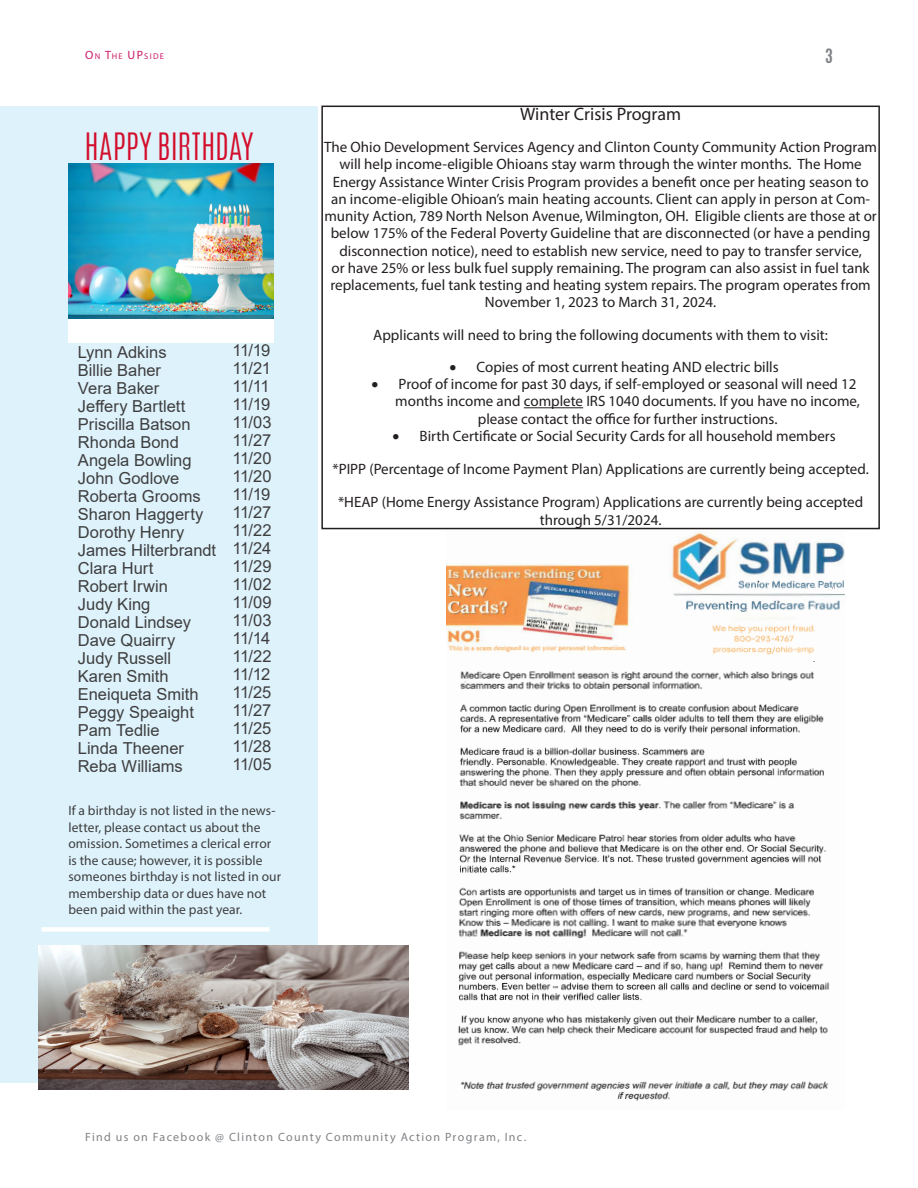
<style>
.page{position:relative;width:918px;height:1188px;background:#fff}
.page>*{position:absolute;margin:0;border:0;box-sizing:border-box;transform-origin:0 0}
.Title_01{font:300 31.5px "Antonio";letter-spacing:.005em;color:#d30d2b}
.t1{font:18px "Myriad Pro";color:#231f20}
.Box_03_Text_02{font:16.5px "Arial";color:#3e3e3f}
.MP_Number_02{font:700 16.5px "Antonio";color:#808285}
.t2{font:15px/17.2px "Myriad Pro";color:#231f20;text-align:center}
.Box_03_Text_02-2{font:13.5px/16.5px "Myriad Pro";letter-spacing:.005em;color:#3e3e3f}
.MP_Footer_02{font:12px "Myriad Pro";letter-spacing:.105em;color:#808285}
.MP_Text_02{font:8.4px "Myriad Pro";letter-spacing:.155em;color:#cc1b68}
.s1{font-size:12px}
</style>
<div class="page">
<div style="left:0;top:106px;width:317px;height:976px;background:#def2fb"></div>
<div style="left:68px;top:164px;width:206px;height:176px;background:#fff"></div>
<img style="left:68px;top:164px;width:206px;height:154px">
<div style="left:321px;top:106px;width:559px;height:423px;border:2px solid #231f20"></div>
<hr style="left:524px;top:407px;width:59px;height:1px;background:#231f20">
<img style="left:38px;top:945px;width:371px;height:145px">
<img style="left:446px;top:531px;width:398px;height:112px">
<img style="left:685px;top:579px;width:159px;height:35px">
<img style="left:455px;top:615px;width:379px;height:486px">
<img style="left:712px;top:623px;width:105px;height:33px">
<img style="left:448px;top:643px;width:179px;height:11px">
<img style="left:543px;top:586px;width:75px;height:13px">
<img style="left:526px;top:616px;width:29px;height:7px">
<img style="left:526px;top:602px;width:59px;height:14px">
<svg style="left:811px;top:660px;width:6px;height:3px"></svg>
<svg style="left:801px;top:607px;width:5px;height:4px"></svg>
<svg style="left:812px;top:601px;width:5px;height:7px"></svg>
<svg style="left:745px;top:601px;width:19px;height:12px"></svg>
<svg style="left:709px;top:600px;width:25px;height:10px"></svg>
<svg style="left:773px;top:600px;width:8px;height:4px"></svg>
<svg style="left:830px;top:586px;width:6px;height:3px"></svg>
<svg style="left:803px;top:586px;width:15px;height:4px"></svg>
<svg style="left:742px;top:580px;width:30px;height:10px"></svg>
<div style="left:41px;top:927px;width:229px;height:5px;background:#fff"></div>
<p class="MP_Text_02" style="left:85px;top:51px;width:81px"><span class="s1">O</span>N <span class="s1">T</span>HE <span class="s1">UP</span>SIDE</p>
<p class="Title_01" style="left:85px;top:124px;width:170px">HAPPY BIRTHDAY</p>
<p class="Box_03_Text_02" style="left:232px;top:339px;width:39px">11/19</p>
<p class="Box_03_Text_02" style="left:232px;top:357px;width:40px">11/21</p>
<p class="Box_03_Text_02" style="left:232px;top:375px;width:39px">11/11</p>
<p class="Box_03_Text_02" style="left:232px;top:393px;width:39px">11/19</p>
<p class="Box_03_Text_02" style="left:232px;top:411px;width:41px">11/03</p>
<p class="Box_03_Text_02" style="left:232px;top:429px;width:40px">11/27</p>
<p class="Box_03_Text_02" style="left:232px;top:447px;width:41px">11/20</p>
<p class="Box_03_Text_02" style="left:232px;top:465px;width:41px">11/20</p>
<p class="Box_03_Text_02" style="left:232px;top:483px;width:39px">11/19</p>
<p class="Box_03_Text_02" style="left:232px;top:501px;width:40px">11/27</p>
<p class="Box_03_Text_02" style="left:232px;top:519px;width:41px">11/22</p>
<p class="Box_03_Text_02" style="left:232px;top:537px;width:40px">11/24</p>
<p class="Box_03_Text_02" style="left:232px;top:555px;width:41px">11/29</p>
<p class="Box_03_Text_02" style="left:232px;top:573px;width:41px">11/02</p>
<p class="Box_03_Text_02" style="left:232px;top:591px;width:41px">11/09</p>
<p class="Box_03_Text_02" style="left:232px;top:609px;width:41px">11/03</p>
<p class="Box_03_Text_02" style="left:232px;top:627px;width:39px">11/14</p>
<p class="Box_03_Text_02" style="left:232px;top:645px;width:41px">11/22</p>
<p class="Box_03_Text_02" style="left:232px;top:663px;width:39px">11/12</p>
<p class="Box_03_Text_02" style="left:232px;top:681px;width:40px">11/25</p>
<p class="Box_03_Text_02" style="left:232px;top:699px;width:40px">11/27</p>
<p class="Box_03_Text_02" style="left:232px;top:717px;width:40px">11/25</p>
<p class="Box_03_Text_02" style="left:232px;top:735px;width:41px">11/28</p>
<p class="Box_03_Text_02" style="left:232px;top:753px;width:41px">11/05</p>
<p class="Box_03_Text_02" style="left:78px;top:341px;width:90px">Lynn Adkins</p>
<p class="Box_03_Text_02" style="left:78px;top:359px;width:85px">Billie Baher</p>
<p class="Box_03_Text_02" style="left:78px;top:377px;width:83px">Vera Baker</p>
<p class="Box_03_Text_02" style="left:78px;top:395px;width:109px">Jeffery Bartlett</p>
<p class="Box_03_Text_02" style="left:78px;top:413px;width:114px">Priscilla Batson</p>
<p class="Box_03_Text_02" style="left:78px;top:431px;width:102px">Rhonda Bond</p>
<p class="Box_03_Text_02" style="left:78px;top:449px;width:115px">Angela Bowling</p>
<p class="Box_03_Text_02" style="left:78px;top:467px;width:103px">John Godlove</p>
<p class="Box_03_Text_02" style="left:78px;top:485px;width:124px">Roberta Grooms</p>
<p class="Box_03_Text_02" style="left:78px;top:503px;width:127px">Sharon Haggerty</p>
<p class="Box_03_Text_02" style="left:78px;top:521px;width:108px">Dorothy Henry</p>
<p class="Box_03_Text_02" style="left:78px;top:539px;width:140px">James Hilterbrandt</p>
<p class="Box_03_Text_02" style="left:78px;top:557px;width:77px">Clara Hurt</p>
<p class="Box_03_Text_02" style="left:78px;top:575px;width:92px">Robert Irwin</p>
<p class="Box_03_Text_02" style="left:78px;top:593px;width:74px">Judy King</p>
<p class="Box_03_Text_02" style="left:78px;top:611px;width:115px">Donald Lindsey</p>
<p class="Box_03_Text_02" style="left:78px;top:629px;width:99px">Dave Quairry</p>
<p class="Box_03_Text_02" style="left:78px;top:647px;width:95px">Judy Russell</p>
<p class="Box_03_Text_02" style="left:78px;top:665px;width:92px">Karen Smith</p>
<p class="Box_03_Text_02" style="left:78px;top:683px;width:122px">Eneiqueta Smith</p>
<p class="Box_03_Text_02" style="left:78px;top:701px;width:117px">Peggy Speaight</p>
<p class="Box_03_Text_02" style="left:78px;top:719px;width:83px">Pam Tedlie</p>
<p class="Box_03_Text_02" style="left:78px;top:737px;width:108px">Linda Theener</p>
<p class="Box_03_Text_02" style="left:78px;top:755px;width:106px">Reba Williams</p>
<p class="Box_03_Text_02-2" style="left:68px;top:802px;width:214px">If a birthday is not listed in the news&shy;letter, please contact us about the omission. Sometimes a clerical error is the cause; however, it is possible someones birthday is not listed in our membership data or dues have not been paid within the past year.</p>
<p class="MP_Number_02" style="left:825px;top:43px;width:9px">3</p>
<p class="t1" style="left:520px;top:103px;width:162px">Winter Crisis Program</p>
<p class="t2" style="left:324px;top:138px;width:554px">The Ohio Development Services Agency and Clinton County Community Action Program will help income-eligible Ohioans stay warm through the winter months. The Home Energy Assistance Winter Crisis Program provides a benefit once per heating season to an income-eligible Ohioan’s main heating accounts. Client can apply in person at Com&shy;munity Action, 789 North Nelson Avenue, Wilmington, OH. Eligible clients are those at or below 175% of the Federal Poverty Guideline that are disconnected (or have a pending disconnection notice), need to establish new service, need to pay to transfer service,<br>or have 25% or less bulk fuel supply remaining. The program can also assist in fuel tank replacements, fuel tank testing and heating system repairs. The program operates from November 1, 2023 to March 31, 2024.</p>
<p class="t2" style="left:373px;top:326px;width:456px">Applicants will need to bring the following documents with them to visit:</p>
<p class="t2" style="left:450px;top:358px;width:331px">• Copies of most current heating AND electric bills</p>
<p class="t2" style="left:372px;top:375px;width:487px">• Proof of income for past 30 days, if self-employed or seasonal will need 12</p>
<p class="t2" style="left:395px;top:392px;width:466px">months income and complete IRS 1040 documents. If you have no income,</p>
<p class="t2" style="left:478px;top:410px;width:301px">please contact the office for further instructions.</p>
<p class="t2" style="left:393px;top:427px;width:445px">• Birth Certificate or Social Security Cards for all household members</p>
<p class="t2" style="left:333px;top:460px;width:538px">*PIPP (Percentage of Income Payment Plan) Applications are currently being accepted.</p>
<p class="t2" style="left:338px;top:493px;width:527px;line-height:18px">*HEAP (Home Energy Assistance Program) Applications are currently being accepted through 5/31/2024.</p>
<p class="MP_Footer_02" style="left:85px;top:1129px;width:443px">Find us on Facebook @ Clinton County Community Action Program, Inc.</p>
</div>
